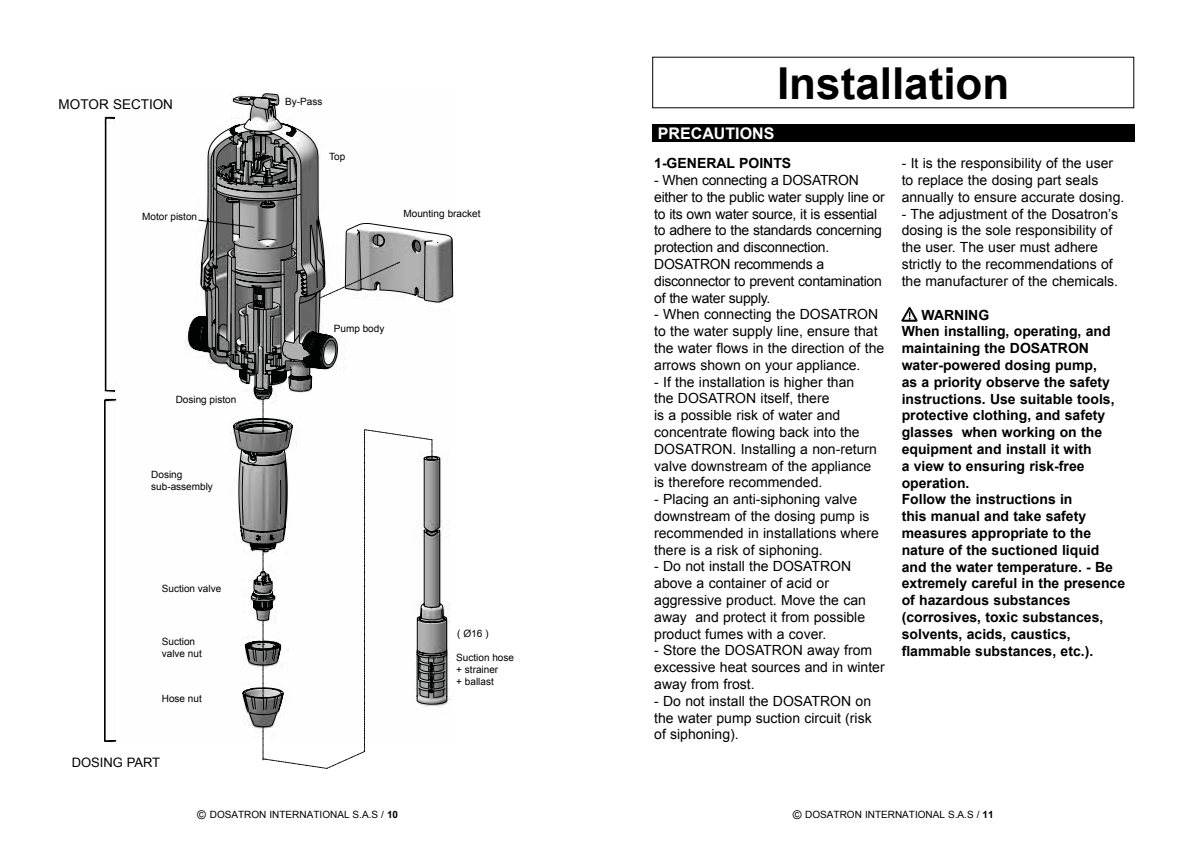
<style>
.page{position:relative;width:1191px;height:842px;background:#fff}
.page>*{position:absolute;margin:0;border:0;box-sizing:border-box;transform-origin:0 0}
.t1{font:700 44px "Arial";color:#000}
.t2{font:700 16px "Arial";color:#fff}
.t3{font:14px/16.8px "Arial";color:#000}
.t4{font:700 14px/16.8px "Arial";color:#000}
.t5{font:14px/16.8px "Arial";letter-spacing:-.02em;color:#000}
.t6{font:13.4px "Arial";color:#000}
.t7{font:13px "Arial";color:#000}
.t8{font:10px/12px "Arial";color:#000}
.s1{font-size:12px}
.s2{font-weight:700}
</style>
<div class="page">
<svg style="left:432px;top:439px;width:15px;height:268px"></svg>
<svg style="left:400px;top:227px;width:53px;height:76px"></svg>
<svg style="left:232px;top:93px;width:55px;height:24px"></svg>
<svg style="left:104px;top:117px;width:184px;height:625px"></svg>
<svg style="left:265px;top:434px;width:167px;height:334px"></svg>
<svg style="left:263px;top:727px;width:2px;height:33px"></svg>
<svg style="left:188px;top:124px;width:212px;height:574px"></svg>
<div style="left:652px;top:125px;width:482px;height:17px;background:#000"></div>
<svg style="left:901px;top:307px;width:17px;height:15px"></svg>
<p class="t6" style="left:59px;top:96px;width:116px">MOTOR SECTION</p>
<p class="t8" style="left:285px;top:96px;width:39px">By-Pass</p>
<p class="t8" style="left:329px;top:150px;width:18px">Top</p>
<p class="t8" style="left:142px;top:211px;width:57px">Motor piston</p>
<p class="t8" style="left:403px;top:208px;width:78px">Mounting bracket</p>
<p class="t8" style="left:176px;top:394px;width:62px">Dosing piston</p>
<p class="t8" style="left:151px;top:469px;width:63px">Dosing sub-assembly</p>
<p class="t8" style="left:162px;top:582px;width:61px">Suction valve</p>
<p class="t8" style="left:162px;top:636px;width:42px">Suction valve nut</p>
<p class="t8" style="left:162px;top:693px;width:42px">Hose nut</p>
<p class="t7" style="left:72px;top:753px;width:90px">DOSING PART</p>
<p class="t8" style="left:334px;top:322px;width:52px">Pump body</p>
<p class="t8" style="left:456px;top:652px;width:59px">Suction hose + strainer<br>+ ballast</p>
<h1 class="t1" style="left:777px;top:54px;width:234px">Installation</h1>
<p class="t2" style="left:658px;top:123px;width:118px">PRECAUTIONS</p>
<p class="t4" style="left:654px;top:155px;width:139px">1-GENERAL POINTS</p>
<p class="t5" style="left:654px;top:172px;width:232px">- When connecting a DOSATRON either to the public water supply line or to its own water source, it is essential to adhere to the standards concerning protection and disconnection.<br>DOSATRON recommends a disconnector to prevent contamination of the water supply.</p>
<p class="t3" style="left:654px;top:306px;width:231px">- When connecting the DOSATRON to the water supply line, ensure that the water flows in the direction of the arrows shown on your appliance.</p>
<p class="t3" style="left:654px;top:373px;width:224px">- If the installation is higher than the DOSATRON itself, there<br>is a possible risk of water and concentrate flowing back into the<br>DOSATRON. Installing a non-return valve downstream of the appliance is therefore recommended.</p>
<p class="t3" style="left:654px;top:491px;width:226px">- Placing an anti-siphoning valve downstream of the dosing pump is recommended in installations where there is a risk of siphoning.</p>
<p class="t3" style="left:654px;top:558px;width:213px">- Do not install the DOSATRON above a container of acid or aggressive product. Move the can away and protect it from possible product fumes with a cover.</p>
<p class="t3" style="left:654px;top:642px;width:232px">- Store the DOSATRON away from excessive heat sources and in winter away from frost.</p>
<p class="t3" style="left:654px;top:693px;width:219px;text-align:justify">- Do not install the DOSATRON on the water pump suction circuit (risk of siphoning).</p>
<p class="t3" style="left:901px;top:155px;width:224px">- It is the responsibility of the user to replace the dosing part seals annually to ensure accurate dosing.</p>
<p class="t3" style="left:901px;top:205px;width:218px">- The adjustment of the Dosatron’s dosing is the sole responsibility of the user. The user must adhere strictly to the recommendations of the manufacturer of the chemicals.</p>
<p class="t4" style="left:901px;top:307px;width:225px;text-indent:20px">WARNING<br>When installing, operating, and maintaining the DOSATRON water-powered dosing pump,<br>as a priority observe the safety instructions. Use suitable tools, protective clothing, and safety glasses when working on the equipment and install it with<br>a view to ensuring risk-free operation.<br>Follow the instructions in<br>this manual and take safety measures appropriate to the nature of the suctioned liquid and the water temperature. - Be extremely careful in the presence of hazardous substances (corrosives, toxic substances, solvents, acids, caustics, flammable substances, etc.).</p>
<p class="t8" style="left:197px;top:809px;width:202px"><span class="s1">©</span> DOSATRON INTERNATIONAL S.A.S / <span class="s2">10</span></p>
<p class="t8" style="left:792px;top:809px;width:202px"><span class="s1">©</span> DOSATRON INTERNATIONAL S.A.S / <span class="s2">11</span></p>
</div>
